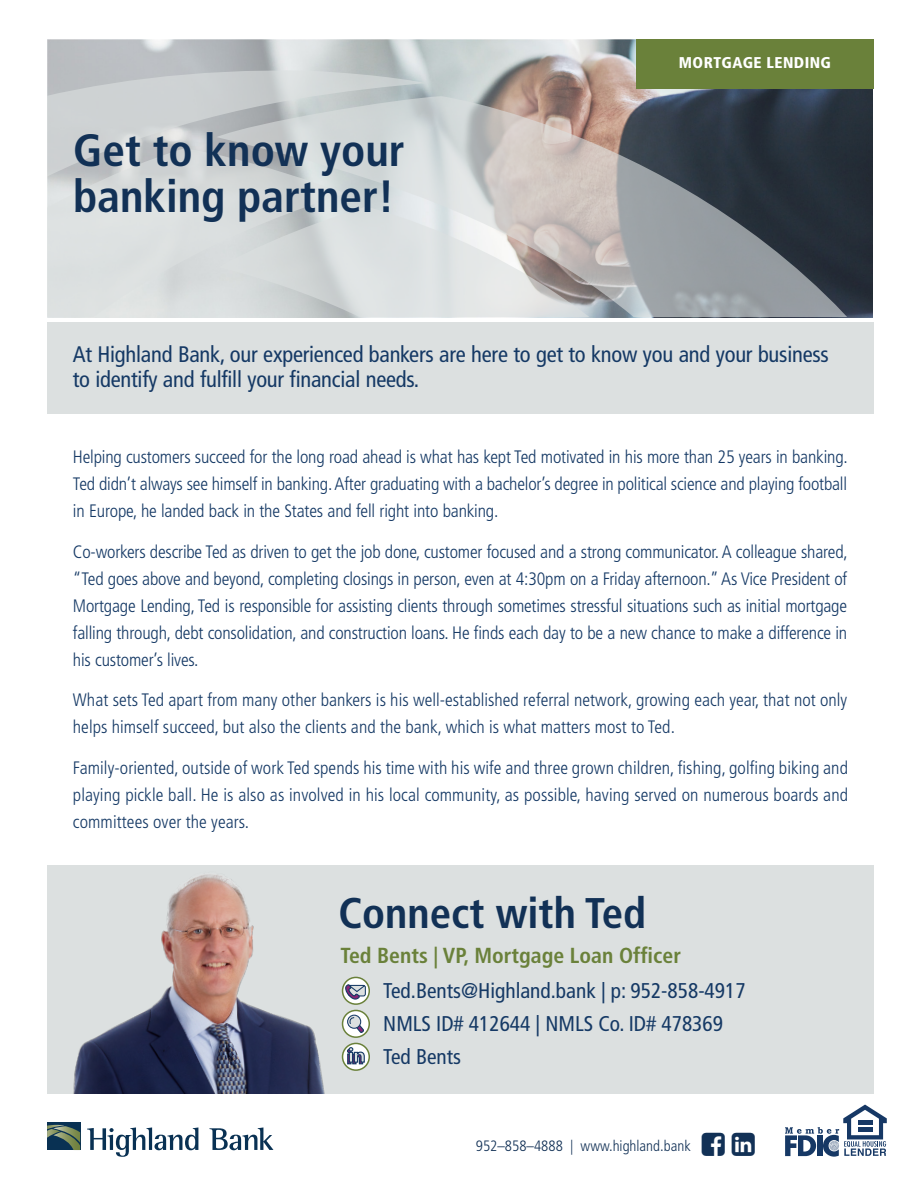
<style>
.page{position:relative;width:918px;height:1188px;background:#fff}
.page>*{position:absolute;margin:0;border:0;box-sizing:border-box;transform-origin:0 0}
.t1{font:700 condensed 45.15px/46px "Frutiger";color:#123156}
.t2{font:700 condensed 42.9px "Frutiger";color:#123156}
.t3{font:condensed 22.5px/25.5px "Frutiger";letter-spacing:-.01em;color:#153965}
.t4{font:700 condensed 21.75px "Frutiger";color:#6a813a}
.t5{font:condensed 21.3px/32.7px "Frutiger";color:#153965}
.t6{font:300 condensed 18px/27px "Frutiger";color:#153965;text-align:justify}
.t7{font:900 condensed 15.6px "Frutiger";letter-spacing:.03em;color:#fff}
.t8{font:300 condensed 15px "Frutiger";color:#123156}
</style>
<div class="page">
<img style="left:47px;top:39px;width:826px;height:57px">
<div style="left:636px;top:39px;width:238px;height:50px;background:#6a813a"></div>
<svg style="left:47px;top:70px;width:379px;height:78px;background:#c9cecf"></svg>
<svg style="left:216px;top:96px;width:657px;height:221px;background:#7f8387"></svg>
<svg style="left:47px;top:148px;width:299px;height:169px;background:#d5d9da"></svg>
<svg style="left:219px;top:206px;width:522px;height:111px;background:#c5c8c8"></svg>
<div style="left:47px;top:865px;width:827px;height:228px;background:#dce0e0"></div>
<div style="left:47px;top:322px;width:827px;height:92px;background:#dce0e0"></div>
<svg style="left:87px;top:1127px;width:111px;height:30px"></svg>
<svg style="left:209px;top:1127px;width:64px;height:23px"></svg>
<div style="left:47px;top:1122px;width:33px;height:28px;background:#093153"></div>
<svg style="left:47px;top:1125px;width:33px;height:25px"></svg>
<svg style="left:785px;top:1105px;width:102px;height:52px"></svg>
<svg style="left:343px;top:1043px;width:26px;height:27px"></svg>
<div style="left:342px;top:1043px;width:28px;height:28px;border:2px solid #6a813a;border-radius:50%"></div>
<svg style="left:348px;top:1047px;width:17px;height:18px"></svg>
<img style="left:73px;top:874px;width:275px;height:219px">
<svg style="left:343px;top:977px;width:26px;height:27px"></svg>
<div style="left:342px;top:977px;width:28px;height:28px;border:2px solid #6a813a;border-radius:50%"></div>
<svg style="left:344px;top:969px;width:22px;height:31px"></svg>
<svg style="left:343px;top:1010px;width:26px;height:27px"></svg>
<div style="left:342px;top:1010px;width:28px;height:28px;border:2px solid #6a813a;border-radius:50%"></div>
<div style="left:348px;top:1015px;width:13px;height:13px;background:#476386;border-radius:50%"></div>
<div style="left:347px;top:1015px;width:14px;height:14px;border:1px solid #153965;border-radius:50%"></div>
<svg style="left:348px;top:1017px;width:17px;height:17px"></svg>
<h1 class="t1" style="left:73px;top:128px;width:333px">Get to know your banking partner!</h1>
<p class="t7" style="left:679px;top:54px;width:154px">MORTGAGE LENDING</p>
<p class="t3" style="left:73px;top:341px;width:758px">At Highland Bank, our experienced bankers are here to get to know you and your business to identify and fulfill your financial needs.</p>
<p class="t6" style="left:73px;top:444px;width:776px">Helping customers succeed for the long road ahead is what has kept Ted motivated in his more than 25 years in banking.<br>Ted didn’t always see himself in banking. After graduating with a bachelor’s degree in political science and playing football in Europe, he landed back in the States and fell right into banking.</p>
<p class="t6" style="left:73px;top:538px;width:777px">Co-workers describe Ted as driven to get the job done, customer focused and a strong communicator. A colleague shared, “Ted goes above and beyond, completing closings in person, even at 4:30pm on a Friday afternoon.” As Vice President of Mortgage Lending, Ted is responsible for assisting clients through sometimes stressful situations such as initial mortgage falling through, debt consolidation, and construction loans. He finds each day to be a new chance to make a difference in his customer’s lives.</p>
<p class="t6" style="left:73px;top:687px;width:776px">What sets Ted apart from many other bankers is his well-established referral network, growing each year, that not only helps himself succeed, but also the clients and the bank, which is what matters most to Ted.</p>
<p class="t6" style="left:73px;top:754px;width:777px">Family-oriented, outside of work Ted spends his time with his wife and three grown children, fishing, golfing biking and playing pickle ball. He is also as involved in his local community, as possible, having served on numerous boards and committees over the years.</p>
<h2 class="t2" style="left:338px;top:888px;width:309px">Connect with Ted</h2>
<p class="t4" style="left:340px;top:942px;width:342px">Ted Bents | VP, Mortgage Loan Officer</p>
<p class="t5" style="left:383px;top:975px;width:364px">Ted.Bents@Highland.bank | p: 952-858-4917<br>NMLS ID# 412644 | NMLS Co. ID# 478369<br>Ted Bents</p>
<p class="t8" style="left:476px;top:1137px;width:216px">952–858–4888 | www.highland.bank</p>
</div>
